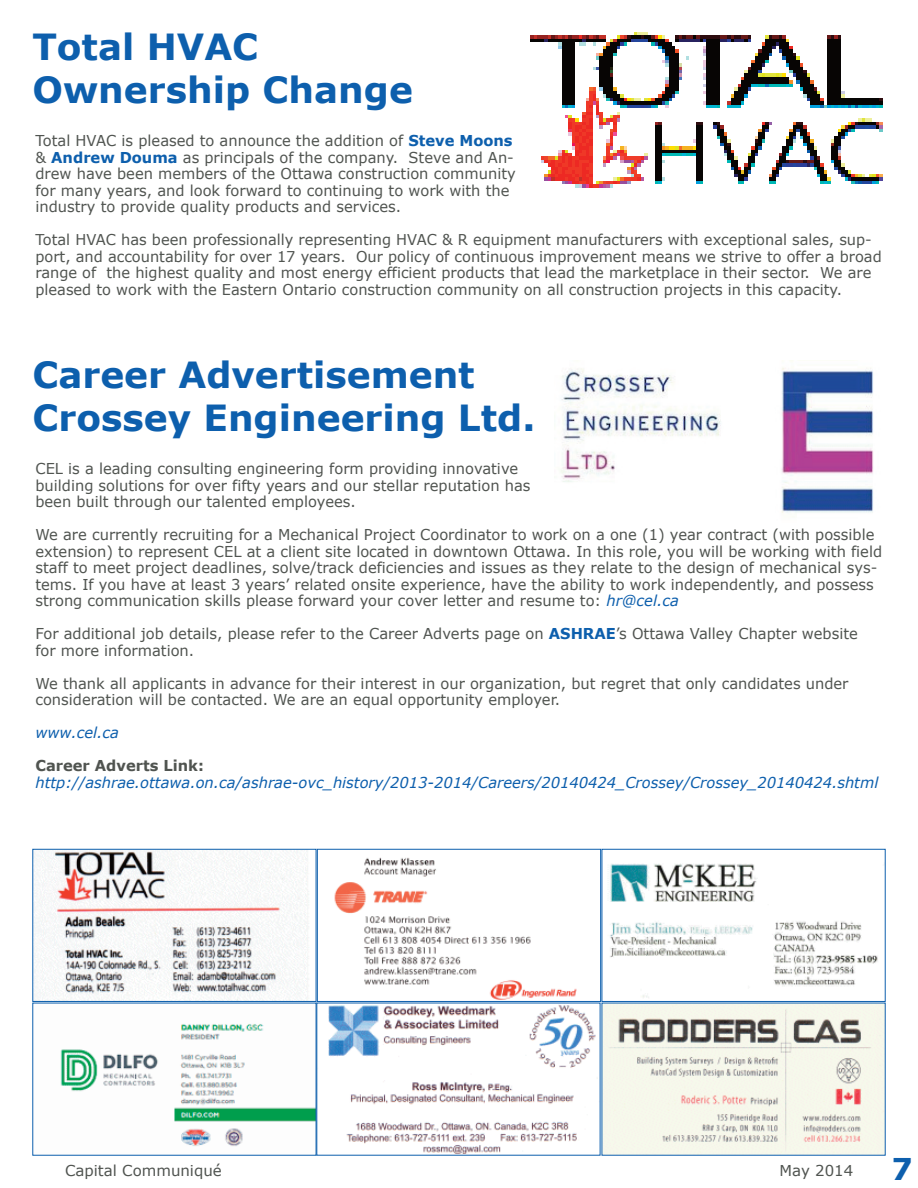
<style>
.page{position:relative;width:918px;height:1188px;background:#fff}
.page>*{position:absolute;margin:0;border:0;box-sizing:border-box;transform-origin:0 0}
.t1{font:700 36px/43.2px "Verdana";color:#0d5fad}
.t2{font:700 30px "Verdana";color:#0d5fad}
.t3{font:15px/16.5px "Verdana";color:#505450}
.t4{font:italic 15px "Verdana";color:#0d5fad}
.t5{font:700 15px "Verdana";color:#505450}
.t6{font:14.85px/16.5px "Verdana";color:#505450}
.s1{font-weight:700;color:#0d5fad}
.s2{font-style:italic;color:#0d5fad}
</style>
<div class="page">
<img style="left:560px;top:360px;width:313px;height:153px">
<img style="left:530px;top:32px;width:353px;height:156px">
<img style="left:328px;top:1005px;width:270px;height:149px">
<img style="left:604px;top:1005px;width:280px;height:149px">
<img style="left:34px;top:851px;width:275px;height:149px">
<div style="left:32px;top:849px;width:284px;height:153px;border:1px solid #0d5fad"></div>
<img style="left:334px;top:857px;width:243px;height:143px">
<div style="left:317px;top:849px;width:284px;height:153px;border:1px solid #0d5fad"></div>
<img style="left:608px;top:863px;width:270px;height:135px">
<div style="left:602px;top:849px;width:284px;height:153px;border:1px solid #0d5fad"></div>
<svg style="left:60px;top:1024px;width:254px;height:122px"></svg>
<h1 class="t1" style="left:32px;top:24px;width:382px">Total HVAC<br>Ownership Change</h1>
<p class="t3" style="left:35px;top:132px;width:482px">Total HVAC is pleased to announce the addition of <span class="s1">Steve Moons </span>&amp; <span class="s1">Andrew Douma</span> as principals of the company. Steve and An&shy;drew have been members of the Ottawa construction community for many years, and look forward to continuing to work with the industry to provide quality products and services.</p>
<p class="t6" style="left:35px;top:231px;width:848px">Total HVAC has been professionally representing HVAC &amp; R equipment manufacturers with exceptional sales, sup&shy;port, and accountability for over 17 years. Our policy of continuous improvement means we strive to offer a broad range of the highest quality and most energy efficient products that lead the marketplace in their sector. We are pleased to work with the Eastern Ontario construction community on all construction projects in this capacity.</p>
<h1 class="t1" style="left:32px;top:352px;width:505px">Career Advertisement<br>Crossey Engineering Ltd.</h1>
<p class="t3" style="left:35px;top:460px;width:497px">CEL is a leading consulting engineering form providing innovative building solutions for over fifty years and our stellar reputation has been built through our talented employees.</p>
<p class="t3" style="left:35px;top:526px;width:848px">We are currently recruiting for a Mechanical Project Coordinator to work on a one (1) year contract (with possible extension) to represent CEL at a client site located in downtown Ottawa. In this role, you will be working with field staff to meet project deadlines, solve/track deficiencies and issues as they relate to the design of mechanical sys&shy;tems. If you have at least 3 years’ related onsite experience, have the ability to work independently, and possess strong communication skills please forward your cover letter and resume to: <span class="s2">hr@cel.ca</span></p>
<p class="t3" style="left:35px;top:625px;width:824px">For additional job details, please refer to the Career Adverts page on <span class="s1">ASHRAE</span>’s Ottawa Valley Chapter website for more information.</p>
<p class="t3" style="left:35px;top:674px;width:815px">We thank all applicants in advance for their interest in our organization, but regret that only candidates under consideration will be contacted. We are an equal opportunity employer.</p>
<p class="t4" style="left:35px;top:723px;width:85px">www.cel.ca</p>
<p class="t5" style="left:35px;top:756px;width:170px">Career Adverts Link:</p>
<p class="t4" style="left:35px;top:772px;width:844px">http://ashrae.ottawa.on.ca/ashrae-ovc_history/2013-2014/Careers/20140424_Crossey/Crossey_20140424.shtml</p>
<p class="t3" style="left:65px;top:1162px;width:158px">Capital Communiqué</p>
<p class="t3" style="left:780px;top:1162px;width:75px">May 2014</p>
<h2 class="t2" style="left:891px;top:1150px;width:23px">7</h2>
</div>
